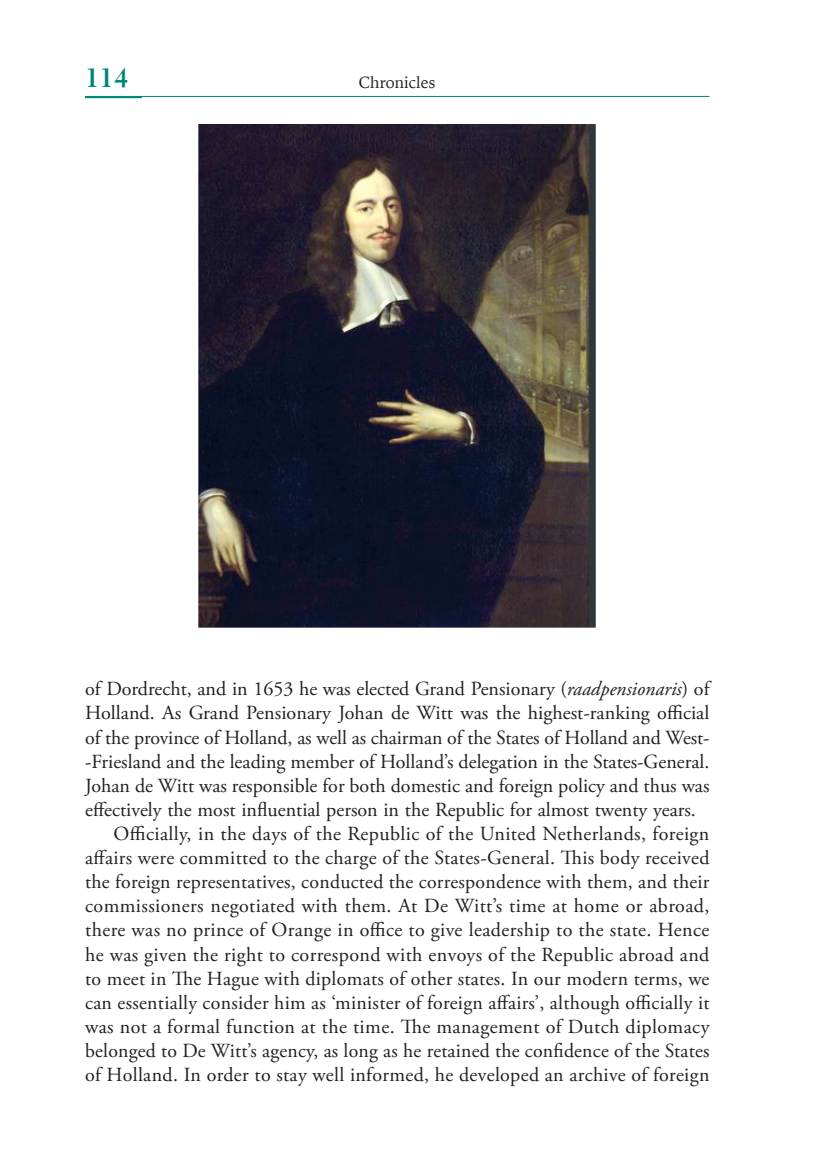
<style>
.page{position:relative;width:823px;height:1163px;background:#fff}
.page>*{position:absolute;margin:0;border:0;box-sizing:border-box;transform-origin:0 0}
.t1{font:700 26px "Revival 565 EU";color:#008679}
.t2{font:20px "Adobe Garamond Pro";letter-spacing:.015em;color:#231f20}
.t3{font:20px "Adobe Garamond Pro";letter-spacing:-.005em;color:#231f20}
.t4{font:16px "Iowan Old St EU";color:#231f20}
.s1{font-style:italic}
</style>
<div class="page">
<hr style="left:85px;top:96px;width:624px;height:1px;background:#008679">
<hr style="left:85px;top:96px;width:57px;height:2px;background:#008679">
<img style="left:198px;top:125px;width:397px;height:502px">
<h1 class="t1" style="left:85px;top:62px;width:45px">114</h1>
<p class="t4" style="left:359px;top:73px;width:78px">Chronicles</p>
<p class="t2" style="left:85px;top:680px;width:625px">of Dordrecht, and in 1653 he was elected Grand Pensionary (<span class="s1">raadpensionaris</span>) of</p>
<p class="t2" style="left:85px;top:705px;width:625px">Holland. As Grand Pensionary Johan de Witt was the highest-ranking official</p>
<p class="t3" style="left:85px;top:729px;width:625px">of the province of Holland, as well as chairman of the States of Holland and West-</p>
<p class="t2" style="left:85px;top:753px;width:625px">-Friesland and the leading member of Holland’s delegation in the States-General.</p>
<p class="t2" style="left:85px;top:777px;width:625px">Johan de Witt was responsible for both domestic and foreign policy and thus was</p>
<p class="t2" style="left:85px;top:801px;width:612px">effectively the most influential person in the Republic for almost twenty years.</p>
<p class="t2" style="left:113px;top:825px;width:597px">Officially, in the days of the Republic of the United Netherlands, foreign</p>
<p class="t2" style="left:85px;top:849px;width:625px">affairs were committed to the charge of the States-General. This body received</p>
<p class="t2" style="left:85px;top:873px;width:625px">the foreign representatives, conducted the correspondence with them, and their</p>
<p class="t2" style="left:85px;top:897px;width:625px">commissioners negotiated with them. At De Witt’s time at home or abroad,</p>
<p class="t2" style="left:85px;top:921px;width:625px">there was no prince of Orange in office to give leadership to the state. Hence</p>
<p class="t2" style="left:85px;top:946px;width:625px">he was given the right to correspond with envoys of the Republic abroad and</p>
<p class="t2" style="left:85px;top:970px;width:625px">to meet in The Hague with diplomats of other states. In our modern terms, we</p>
<p class="t2" style="left:85px;top:994px;width:625px">can essentially consider him as ‘minister of foreign affairs’, although officially it</p>
<p class="t2" style="left:85px;top:1018px;width:625px">was not a formal function at the time. The management of Dutch diplomacy</p>
<p class="t2" style="left:85px;top:1042px;width:625px">belonged to De Witt’s agency, as long as he retained the confidence of the States</p>
<p class="t2" style="left:85px;top:1066px;width:625px">of Holland. In order to stay well informed, he developed an archive of foreign</p>
</div>
